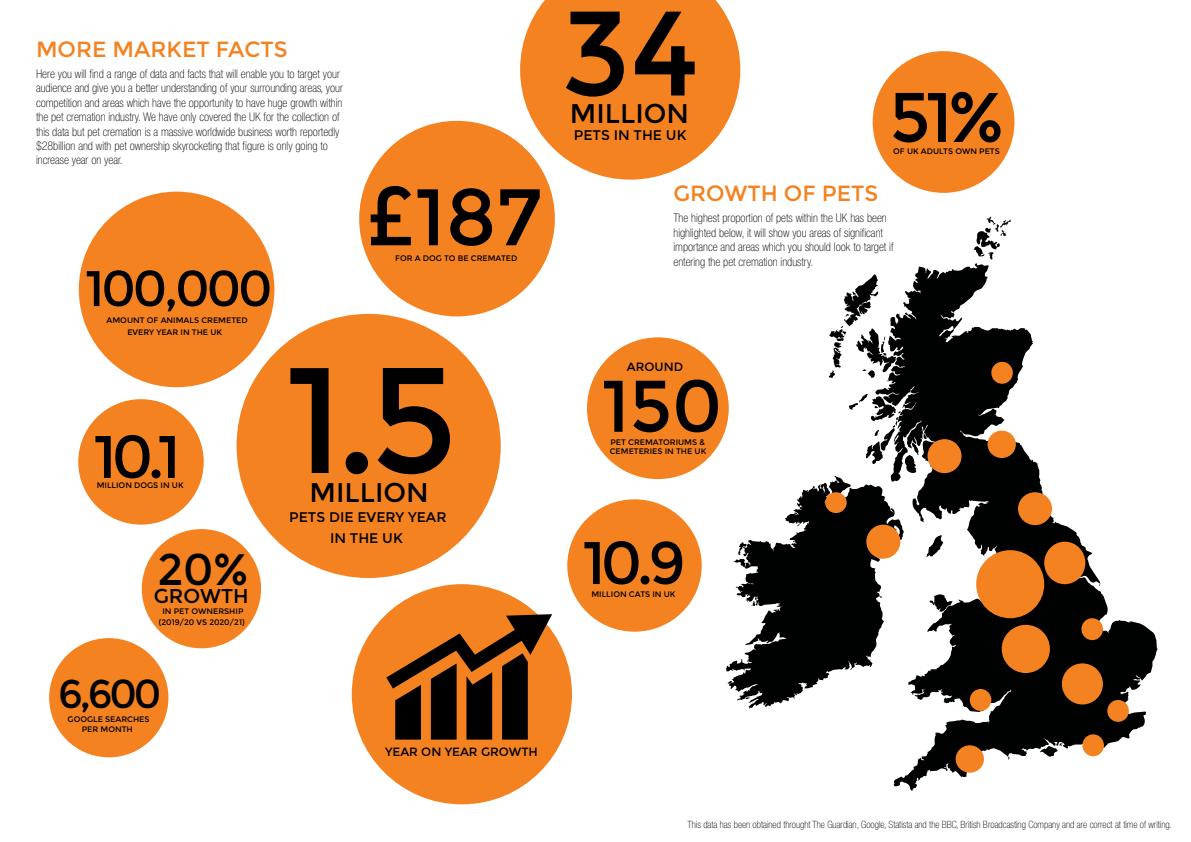
<style>
.page{position:relative;width:1191px;height:842px;background:#fff}
.page>*{position:absolute;margin:0;border:0;box-sizing:border-box;transform-origin:0 0}
.t1{font:150px "Montserrat";color:#000}
.t2{font:120px "Montserrat";color:#000}
.t3{font:80px "Montserrat";color:#000}
.t4{font:70px "Montserrat";color:#000}
.t5{font:60px "Montserrat";color:#000}
.t6{font:50px "Montserrat";letter-spacing:-.06em;color:#000}
.t7{font:44px "Montserrat";color:#000}
.t8{font:40px "Montserrat";color:#000}
.t9{font:27px "Montserrat";color:#000}
.t10{font:22px "Montserrat";color:#f58220}
.t11{font:20px "Montserrat";color:#000}
.t12{font:14px "Montserrat";color:#000}
.t13{font:100 condensed 12px/14.4px "Helvetica Neue LT Std";color:#000}
.t14{font:12px "Montserrat";color:#000}
.t15{font:100 condensed 10px "Helvetica Neue LT Std";color:#000}
.t16{font:8px/10.6px "Montserrat";color:#000;text-align:right}
</style>
<div class="page">
<svg style="left:974px;top:217px;width:36px;height:43px"></svg>
<svg style="left:849px;top:394px;width:26px;height:70px"></svg>
<svg style="left:829px;top:274px;width:46px;height:104px"></svg>
<svg style="left:726px;top:476px;width:149px;height:232px;fill:#000101"></svg>
<svg style="left:875px;top:263px;width:282px;height:528px"></svg>
<svg style="left:1039px;top:743px;width:23px;height:14px"></svg>
<svg style="left:926px;top:535px;width:17px;height:22px"></svg>
<div style="left:976px;top:550px;width:68px;height:68px;background:#f58220;border-radius:50%"></div>
<div style="left:1001px;top:625px;width:49px;height:48px;background:#f58220;border-radius:50%"></div>
<div style="left:1044px;top:542px;width:41px;height:42px;background:#f58220;border-radius:50%"></div>
<div style="left:359px;top:121px;width:196px;height:195px;background:#f58220;border-radius:50%"></div>
<div style="left:79px;top:192px;width:195px;height:195px;background:#f58220;border-radius:50%"></div>
<div style="left:352px;top:584px;width:220px;height:220px;background:#f58220;border-radius:50%"></div>
<svg style="left:520px;top:0;width:220px;height:180px"></svg>
<div style="left:236px;top:314px;width:265px;height:264px;background:#f58220;border-radius:50%"></div>
<div style="left:587px;top:337px;width:142px;height:142px;background:#f58220;border-radius:50%"></div>
<div style="left:49px;top:638px;width:119px;height:119px;background:#f58220;border-radius:50%"></div>
<div style="left:78px;top:399px;width:126px;height:126px;background:#f58220;border-radius:50%"></div>
<div style="left:142px;top:529px;width:119px;height:119px;background:#f58220;border-radius:50%"></div>
<div style="left:567px;top:499px;width:134px;height:133px;background:#f58220;border-radius:50%"></div>
<div style="left:872px;top:51px;width:142px;height:142px;background:#f58220;border-radius:50%"></div>
<div style="left:1061px;top:663px;width:42px;height:41px;background:#f58220;border-radius:50%"></div>
<div style="left:1018px;top:492px;width:34px;height:33px;background:#f58220;border-radius:50%"></div>
<div style="left:955px;top:745px;width:29px;height:28px;background:#f58220;border-radius:50%"></div>
<div style="left:825px;top:492px;width:21px;height:21px;background:#f58220;border-radius:50%"></div>
<div style="left:927px;top:439px;width:34px;height:34px;background:#f58220;border-radius:50%"></div>
<div style="left:866px;top:525px;width:34px;height:34px;background:#f58220;border-radius:50%"></div>
<div style="left:987px;top:431px;width:29px;height:27px;background:#f58220;border-radius:50%"></div>
<div style="left:1107px;top:700px;width:21px;height:22px;background:#f58220;border-radius:50%"></div>
<div style="left:1082px;top:734px;width:22px;height:22px;background:#f58220;border-radius:50%"></div>
<div style="left:969px;top:689px;width:22px;height:22px;background:#f58220;border-radius:50%"></div>
<div style="left:991px;top:362px;width:21px;height:22px;background:#f58220;border-radius:50%"></div>
<div style="left:1081px;top:618px;width:22px;height:22px;background:#f58220;border-radius:50%"></div>
<svg style="left:386px;top:614px;width:166px;height:126px"></svg>
<h3 class="t10" style="left:36px;top:37px;width:18px">MORE</h3>
<h3 class="t10" style="left:113px;top:37px;width:18px">MAR</h3>
<h3 class="t10" style="left:167px;top:37px;width:108px">KET FACTS</h3>
<p class="t13" style="left:36px;top:67px;width:308px">Here you will find a range of data and facts that will enable you to target your audience and give you a better understanding of your surrounding areas, your competition and areas which have the opportunity to have huge growth within the pet cremation industry. We have only covered the UK for the collection of this data but pet cremation is a massive worldwide business worth reportedly $28billion and with pet ownership skyrocketing that figure is only going to increase year on year.</p>
<h3 class="t6" style="left:85px;top:259px;width:189px">100,000</h3>
<p class="t16" style="left:106px;top:315px;width:8px">AMOUNT</p>
<p class="t16" style="left:147px;top:315px;width:21px">OF ANIMALS</p>
<p class="t16" style="left:201px;top:315px;width:13px">CREMETED</p>
<p class="t16" style="left:127px;top:326px;width:6px">EVERY</p>
<p class="t16" style="left:156px;top:326px;width:7px">YEAR</p>
<p class="t16" style="left:180px;top:326px;width:18px">IN THE</p>
<p class="t16" style="left:210px;top:326px;width:13px">UK</p>
<h3 class="t3" style="left:366px;top:171px;width:177px">£187</h3>
<p class="t16" style="left:395px;top:253px;width:7px">FOR</p>
<p class="t16" style="left:415px;top:253px;width:16px">A DOG</p>
<p class="t16" style="left:444px;top:253px;width:40px">TO BE CREMATED</p>
<h2 class="t2" style="left:561px;top:-16px;width:139px">34</h2>
<h3 class="t9" style="left:570px;top:98px;width:18px">MILLION</h3>
<p class="t12" style="left:574px;top:127px;width:19px">PETS</p>
<p class="t12" style="left:613px;top:127px;width:31px">IN THE</p>
<p class="t12" style="left:666px;top:127px;width:21px">UK</p>
<h3 class="t10" style="left:673px;top:180px;width:10px">GROWTH</h3>
<h3 class="t10" style="left:784px;top:180px;width:67px">OF PETS</h3>
<h3 class="t4" style="left:889px;top:77px;width:115px">51%</h3>
<p class="t16" style="left:893px;top:146px;width:108px">OF UK ADULTS OWN PETS</p>
<p class="t13" style="left:673px;top:211px;width:221px">The highest proportion of pets within the UK has been highlighted below, it will show you areas of significant importance and areas which you should look to target if entering the pet cremation industry.</p>
<h3 class="t5" style="left:94px;top:422px;width:88px">10.1</h3>
<p class="t16" style="left:97px;top:480px;width:6px">MILLION</p>
<p class="t16" style="left:134px;top:480px;width:7px">DOGS</p>
<p class="t16" style="left:160px;top:480px;width:25px">IN UK</p>
<p class="t14" style="left:627px;top:360px;width:11px">AROUND</p>
<h1 class="t1" style="left:286px;top:333px;width:437px">1.5 <sup>150</sup></h1>
<p class="t16" style="left:610px;top:437px;width:31px">PET CREMATORIUMS</p>
<p class="t16" style="left:699px;top:437px;width:7px">&amp;</p>
<p class="t16" style="left:609px;top:446px;width:12px">CEMETERIES</p>
<p class="t16" style="left:665px;top:446px;width:18px">IN THE</p>
<p class="t16" style="left:694px;top:446px;width:13px">UK</p>
<h3 class="t9" style="left:309px;top:477px;width:18px">MILLION</h3>
<p class="t12" style="left:289px;top:509px;width:19px">PETS</p>
<p class="t12" style="left:329px;top:509px;width:9px">DIE</p>
<p class="t12" style="left:357px;top:509px;width:11px">EVERY</p>
<p class="t12" style="left:408px;top:509px;width:11px">YEAR</p>
<p class="t12" style="left:330px;top:530px;width:31px">IN THE</p>
<p class="t12" style="left:382px;top:530px;width:21px">UK</p>
<h3 class="t5" style="left:583px;top:528px;width:105px">10.9</h3>
<h3 class="t7" style="left:157px;top:544px;width:92px">20%</h3>
<h3 class="t11" style="left:154px;top:585px;width:17px">GROWTH</h3>
<p class="t16" style="left:591px;top:588px;width:6px">MILLION</p>
<p class="t16" style="left:629px;top:588px;width:12px">CATS</p>
<p class="t16" style="left:652px;top:588px;width:25px">IN UK</p>
<p class="t16" style="left:162px;top:606px;width:36px">IN PET OWNERSHI</p>
<p class="t16" style="left:159px;top:606px;width:87px">P<br>(2019/20 VS 2020/21)</p>
<h3 class="t8" style="left:58px;top:671px;width:105px">6,600</h3>
<p class="t16" style="left:68px;top:714px;width:7px">GOOGLE</p>
<p class="t16" style="left:105px;top:714px;width:7px">SEAR</p>
<p class="t16" style="left:127px;top:714px;width:12px">CHES</p>
<p class="t16" style="left:82px;top:724px;width:26px">PER MONTH</p>
<p class="t14" style="left:385px;top:745px;width:10px">YEAR</p>
<p class="t14" style="left:421px;top:745px;width:33px">ON YEAR</p>
<p class="t14" style="left:481px;top:745px;width:11px">GROWTH</p>
<p class="t15" style="left:687px;top:819px;width:485px">This data has been obtained throught The Guardian, Google, Statista and the BBC, British Broadcasting Company and are correct at time of writing.</p>
</div>
